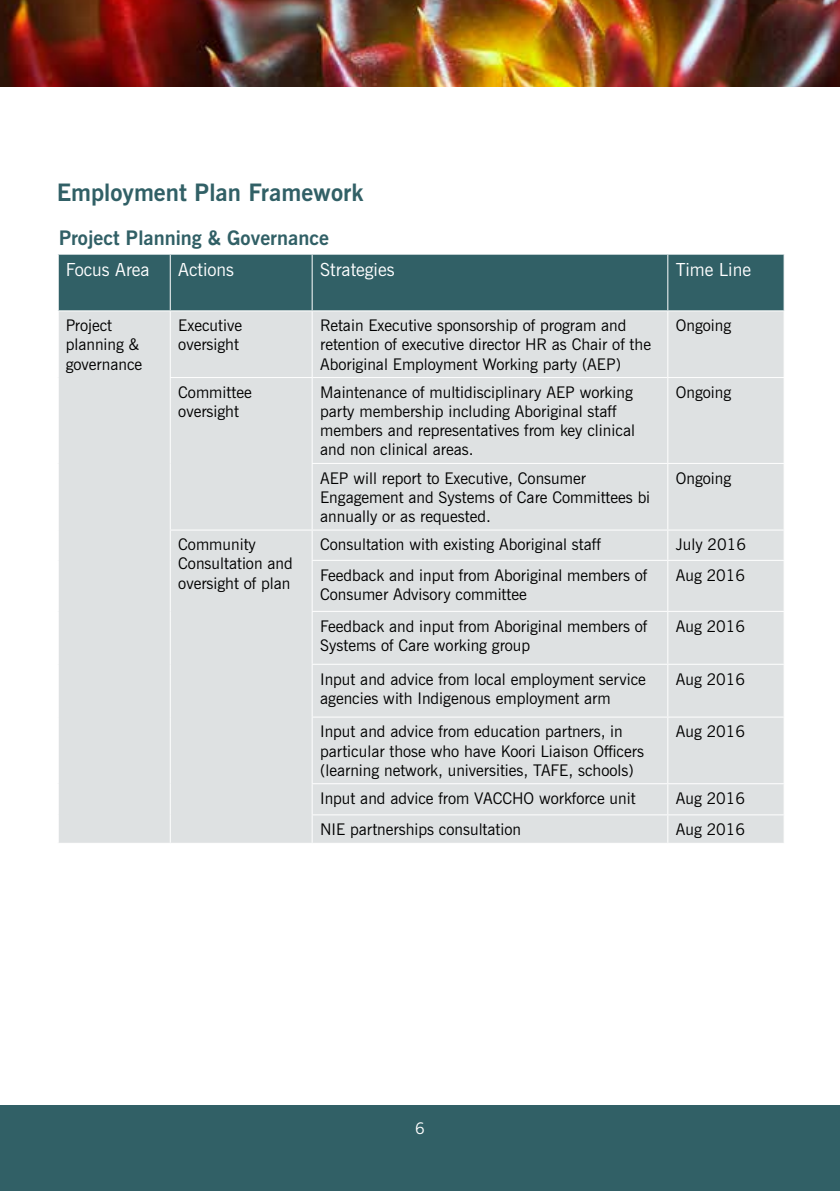
<style>
.page{position:relative;width:840px;height:1191px;background:#fff}
.page>*{position:absolute;margin:0;border:0;box-sizing:border-box;transform-origin:0 0}
.t1{font:700 24px "News Gothic BT";color:#316066}
.t2{font:700 20px "News Gothic BT";color:#316066}
.t3{font:18px "News Gothic BT";color:#fff}
.t4{font:16px/19.2px "News Gothic BT";color:#000}
.t5{font:16px "News Gothic BT";color:#fff}
</style>
<div class="page">
<div style="left:0;top:1106px;width:839px;height:85px;background:#316066"></div>
<hr style="left:839px;top:1106px;width:1px;height:85px;background:#316066">
<div style="left:59px;top:255px;width:724px;height:55px;background:#316066"></div>
<div style="left:59px;top:311px;width:724px;height:532px;background:#dee1e2"></div>
<hr style="left:170px;top:255px;width:1px;height:55px;background:#fff">
<hr style="left:311px;top:255px;width:1px;height:55px;background:#fff">
<hr style="left:667px;top:255px;width:1px;height:55px;background:#fff">
<hr style="left:170px;top:311px;width:1px;height:66px;background:#fff">
<hr style="left:311px;top:311px;width:1px;height:66px;background:#fff">
<hr style="left:667px;top:311px;width:1px;height:66px;background:#fff">
<hr style="left:170px;top:377px;width:142px;height:1px;background:#fff">
<hr style="left:170px;top:378px;width:1px;height:85px;background:#fff">
<hr style="left:312px;top:377px;width:355px;height:1px;background:#fff">
<hr style="left:311px;top:378px;width:1px;height:85px;background:#fff">
<hr style="left:667px;top:377px;width:117px;height:1px;background:#fff">
<hr style="left:667px;top:378px;width:1px;height:85px;background:#fff">
<hr style="left:170px;top:463px;width:1px;height:66px;background:#fff">
<hr style="left:311px;top:463px;width:356px;height:1px;background:#fff">
<hr style="left:311px;top:464px;width:1px;height:65px;background:#fff">
<hr style="left:667px;top:463px;width:117px;height:1px;background:#fff">
<hr style="left:667px;top:464px;width:1px;height:65px;background:#fff">
<hr style="left:170px;top:529px;width:142px;height:1px;background:#fff">
<hr style="left:170px;top:530px;width:1px;height:30px;background:#fff">
<hr style="left:170px;top:560px;width:1px;height:51px;background:#fff">
<hr style="left:170px;top:611px;width:1px;height:53px;background:#fff">
<hr style="left:170px;top:664px;width:1px;height:53px;background:#fff">
<hr style="left:170px;top:717px;width:1px;height:66px;background:#fff">
<hr style="left:170px;top:783px;width:1px;height:32px;background:#fff">
<svg style="left:170px;top:815px;width:1px;height:28px"></svg>
<hr style="left:312px;top:529px;width:355px;height:1px;background:#fff">
<hr style="left:311px;top:530px;width:1px;height:30px;background:#fff">
<hr style="left:667px;top:529px;width:117px;height:1px;background:#fff">
<hr style="left:667px;top:530px;width:1px;height:30px;background:#fff">
<hr style="left:311px;top:560px;width:356px;height:1px;background:#fff">
<hr style="left:311px;top:561px;width:1px;height:50px;background:#fff">
<hr style="left:667px;top:560px;width:117px;height:1px;background:#fff">
<hr style="left:667px;top:561px;width:1px;height:50px;background:#fff">
<hr style="left:311px;top:611px;width:356px;height:1px;background:#fff">
<hr style="left:311px;top:612px;width:1px;height:52px;background:#fff">
<hr style="left:667px;top:611px;width:117px;height:1px;background:#fff">
<hr style="left:667px;top:612px;width:1px;height:52px;background:#fff">
<hr style="left:311px;top:664px;width:356px;height:1px;background:#fff">
<hr style="left:311px;top:665px;width:1px;height:51px;background:#fff">
<hr style="left:667px;top:664px;width:117px;height:1px;background:#fff">
<hr style="left:667px;top:665px;width:1px;height:51px;background:#fff">
<hr style="left:311px;top:717px;width:1px;height:66px;background:#fff">
<hr style="left:667px;top:717px;width:1px;height:66px;background:#fff">
<hr style="left:311px;top:784px;width:1px;height:30px;background:#fff">
<hr style="left:667px;top:784px;width:1px;height:30px;background:#fff">
<svg style="left:311px;top:815px;width:1px;height:28px"></svg>
<svg style="left:667px;top:815px;width:1px;height:28px"></svg>
<svg style="left:783px;top:815px;width:1px;height:28px"></svg>
<hr style="left:311px;top:716px;width:356px;height:1px;background:#fff">
<hr style="left:667px;top:716px;width:117px;height:1px;background:#fff">
<hr style="left:311px;top:783px;width:356px;height:1px;background:#fff">
<hr style="left:667px;top:783px;width:117px;height:1px;background:#fff">
<hr style="left:311px;top:814px;width:356px;height:1px;background:#fff">
<hr style="left:667px;top:814px;width:117px;height:1px;background:#fff">
<img style="left:0;top:0;width:839px;height:86px">
<h1 class="t1" style="left:57px;top:178px;width:308px">Employment Plan Framework</h1>
<p class="t2" style="left:59px;top:225px;width:272px">Project Planning &amp; Governance</p>
<p class="t3" style="left:66px;top:258px;width:85px">Focus Area</p>
<p class="t3" style="left:178px;top:258px;width:57px">Actions</p>
<p class="t3" style="left:320px;top:258px;width:76px">Strategies</p>
<p class="t3" style="left:675px;top:258px;width:77px">Time Line</p>
<p class="t4" style="left:66px;top:316px;width:78px">Project planning &amp; governance</p>
<p class="t4" style="left:178px;top:316px;width:65px">Executive oversight</p>
<p class="t4" style="left:320px;top:316px;width:332px">Retain Executive sponsorship of program and retention of executive director HR as Chair of the<br>Aboriginal Employment Working party (AEP)</p>
<p class="t4" style="left:675px;top:316px;width:57px">Ongoing</p>
<p class="t4" style="left:178px;top:382px;width:75px">Committee oversight</p>
<p class="t4" style="left:320px;top:382px;width:316px">Maintenance of multidisciplinary AEP working party membership including Aboriginal staff members and representatives from key clinical and non clinical areas.</p>
<p class="t4" style="left:675px;top:382px;width:57px">Ongoing</p>
<p class="t4" style="left:320px;top:468px;width:331px">AEP will report to Executive, Consumer<br>Engagement and Systems of Care Committees bi annually or as requested.</p>
<p class="t4" style="left:675px;top:468px;width:57px">Ongoing</p>
<p class="t4" style="left:178px;top:535px;width:116px">Community<br>Consultation and oversight of plan</p>
<p class="t4" style="left:320px;top:535px;width:282px">Consultation with existing Aboriginal staff</p>
<p class="t4" style="left:675px;top:535px;width:72px">July 2016</p>
<p class="t4" style="left:320px;top:565px;width:328px">Feedback and input from Aboriginal members of<br>Consumer Advisory committee</p>
<p class="t4" style="left:675px;top:565px;width:71px">Aug 2016</p>
<p class="t4" style="left:320px;top:616px;width:328px">Feedback and input from Aboriginal members of<br>Systems of Care working group</p>
<p class="t4" style="left:675px;top:616px;width:71px">Aug 2016</p>
<p class="t4" style="left:320px;top:669px;width:327px">Input and advice from local employment service agencies with Indigenous employment arm</p>
<p class="t4" style="left:675px;top:669px;width:71px">Aug 2016</p>
<p class="t4" style="left:320px;top:722px;width:325px">Input and advice from education partners, in particular those who have Koori Liaison Officers (learning network, universities, TAFE, schools)</p>
<p class="t4" style="left:675px;top:722px;width:71px">Aug 2016</p>
<p class="t4" style="left:320px;top:788px;width:317px">Input and advice from VACCHO workforce unit</p>
<p class="t4" style="left:675px;top:788px;width:71px">Aug 2016</p>
<p class="t4" style="left:320px;top:819px;width:202px">NIE partnerships consultation</p>
<p class="t4" style="left:675px;top:819px;width:71px">Aug 2016</p>
<p class="t5" style="left:415px;top:1118px;width:11px">6</p>
</div>
